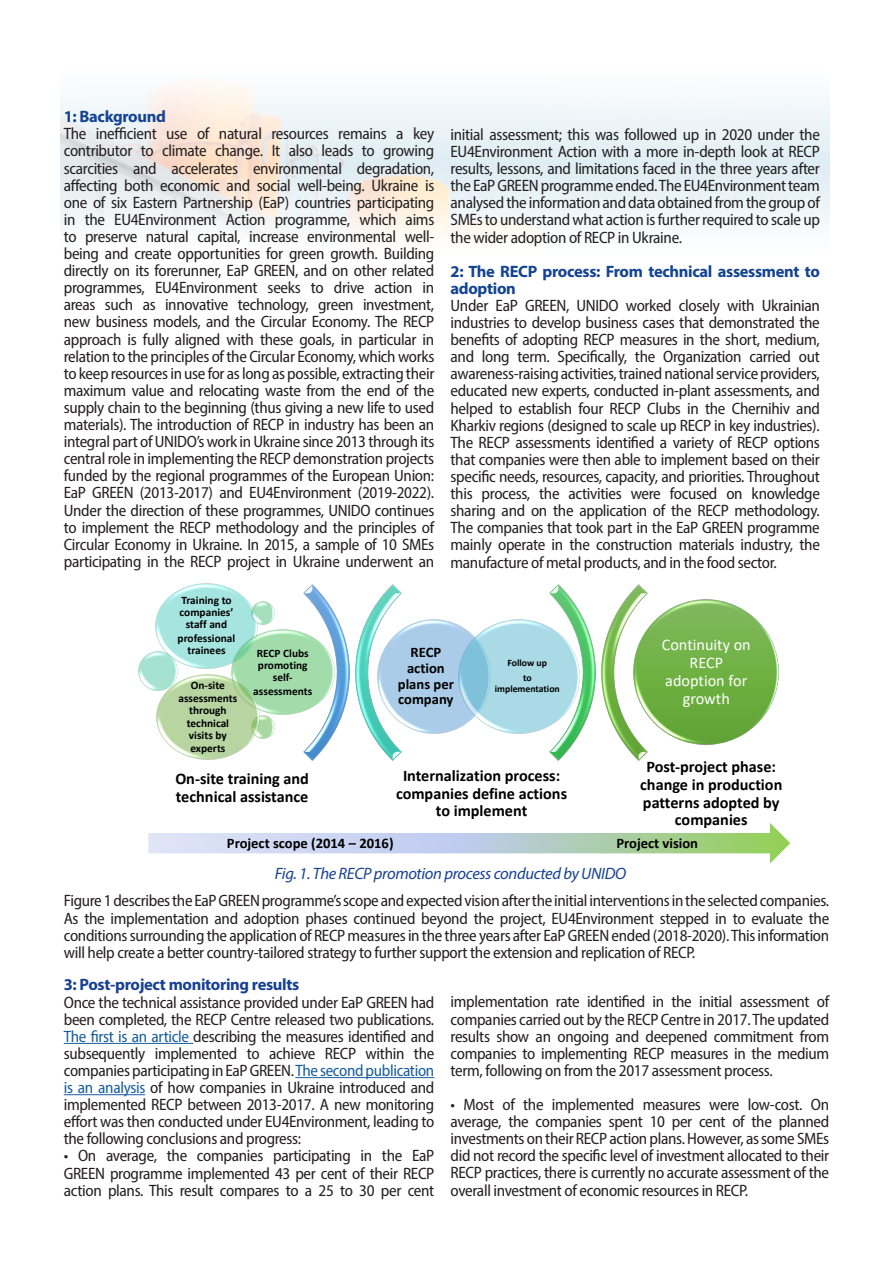
<style>
.page{position:relative;width:893px;height:1263px;background:#fff}
.page>*{position:absolute;margin:0;border:0;box-sizing:border-box;transform-origin:0 0}
.t1{font:semi-condensed 16.5px/17.1px "Myriad Pro";letter-spacing:-.02em;color:#231f20;text-align:justify}
.Chapter_head{font:700 16.5px/17.1px "Myriad Pro";letter-spacing:-.02em;color:#134392}
.t2{font:italic 16.5px "Myriad Pro";letter-spacing:-.02em;color:#174094}
.t3{font:700 16.5px "Myriad Pro";letter-spacing:-.02em;color:#174094}
.t4{font:700 16.2px/17.9px "Calibri";color:#000;text-align:center}
.t5{font:16.2px/17.9px "Calibri";color:#fff;text-align:center}
.t6{font:700 14.55px/15.9px "Calibri";color:#000;text-align:center}
.t7{font:700 11.4px/12.5px "Calibri";color:#000;text-align:center}
.t8{font:700 9.75px/14.5px "Calibri";color:#000;text-align:center}
.s1{color:#175d9e}
</style>
<div class="page">
<img style="left:304px;top:585px;width:45px;height:175px">
<img style="left:356px;top:585px;width:45px;height:175px">
<img style="left:549px;top:585px;width:46px;height:175px">
<img style="left:601px;top:585px;width:46px;height:175px">
<img style="left:377px;top:619px;width:81px;height:114px">
<img style="left:458px;top:619px;width:121px;height:114px">
<img style="left:155px;top:583px;width:103px;height:85px">
<img style="left:138px;top:651px;width:40px;height:40px">
<img style="left:252px;top:601px;width:23px;height:24px">
<img style="left:231px;top:630px;width:103px;height:85px">
<img style="left:259px;top:716px;width:16px;height:23px">
<img style="left:156px;top:674px;width:103px;height:85px">
<img style="left:634px;top:600px;width:145px;height:145px">
<svg style="left:148px;top:823px;width:642px;height:41px"></svg>
<svg style="left:60px;top:85px;width:770px;height:151px;fill:#eff3f6"></svg>
<hr style="left:64px;top:1043px;width:129px;height:1px;background:#175d9e">
<hr style="left:295px;top:1077px;width:139px;height:1px;background:#175d9e">
<hr style="left:64px;top:1094px;width:81px;height:1px;background:#175d9e">
<p class="Chapter_head" style="left:64px;top:108px;width:104px">1: Background</p>
<p class="t1" style="left:64px;top:125px;width:372px">The inefficient use of natural resources remains a key contributor to climate change. It also leads to growing scarcities and accelerates environmental degradation, affecting both economic and social well-being. Ukraine is one of six Eastern Partnership (EaP) countries participating in the EU4Environment Action programme, which aims to preserve natural capital, increase environmental well&shy;being and create opportunities for green growth. Building directly on its forerunner, EaP GREEN, and on other related programmes, EU4Environment seeks to drive action in areas such as innovative technology, green investment, new business models, and the Circular Economy. The RECP approach is fully aligned with these goals, in particular in relation to the principles of the Circular Economy, which works to keep resources in use for as long as possible, extracting their maximum value and relocating waste from the end of the supply chain to the beginning (thus giving a new life to used materials). The introduction of RECP in industry has been an integral part of UNIDO’s work in Ukraine since 2013 through its central role in implementing the RECP demonstration projects funded by the regional programmes of the European Union:<br>EaP GREEN (2013-2017) and EU4Environment (2019-2022).<br>Under the direction of these programmes, UNIDO continues to implement the RECP methodology and the principles of Circular Economy in Ukraine. In 2015, a sample of 10 SMEs participating in the RECP project in Ukraine underwent an</p>
<p class="t1" style="left:451px;top:126px;width:371px">initial assessment; this was followed up in 2020 under the EU4Environment Action with a more in-depth look at RECP results, lessons, and limitations faced in the three years after the EaP GREEN programme ended. The EU4Environment team analysed the information and data obtained from the group of SMEs to understand what action is further required to scale up the wider adoption of RECP in Ukraine.</p>
<p class="Chapter_head" style="left:451px;top:262px;width:371px">2: The RECP process: From technical assessment to adoption</p>
<p class="t1" style="left:451px;top:297px;width:371px">Under EaP GREEN, UNIDO worked closely with Ukrainian industries to develop business cases that demonstrated the benefits of adopting RECP measures in the short, medium, and long term. Specifically, the Organization carried out awareness-raising activities, trained national service providers, educated new experts, conducted in-plant assessments, and helped to establish four RECP Clubs in the Chernihiv and Kharkiv regions (designed to scale up RECP in key industries).<br>The RECP assessments identified a variety of RECP options that companies were then able to implement based on their specific needs, resources, capacity, and priorities. Throughout this process, the activities were focused on knowledge sharing and on the application of the RECP methodology.<br>The companies that took part in the EaP GREEN programme mainly operate in the construction materials industry, the manufacture of metal products, and in the food sector.</p>
<p class="t7" style="left:178px;top:594px;width:59px">Training to companies’ staff and professional trainees</p>
<p class="t7" style="left:178px;top:679px;width:60px">On-site assessments through technical visits by experts</p>
<p class="t7" style="left:253px;top:647px;width:60px">RECP Clubs promoting self&shy;assessments</p>
<p class="t6" style="left:398px;top:643px;width:58px">RECP action plans per company</p>
<p class="t8" style="left:508px;top:656px;width:41px">Follow up to</p>
<p class="t8" style="left:495px;top:681px;width:67px">implementation</p>
<p class="t5" style="left:662px;top:636px;width:91px">Continuity on<br>RECP adoption for growth</p>
<p class="t4" style="left:396px;top:766px;width:173px">Internalization process: companies define actions to implement</p>
<p class="t4" style="left:640px;top:757px;width:144px">Post-project phase: change in production patterns adopted by companies</p>
<p class="t4" style="left:175px;top:769px;width:135px;text-align:left">On-site training and technical assistance</p>
<p class="t6" style="left:227px;top:835px;width:168px">Project scope (2014 – 2016)</p>
<p class="t6" style="left:616px;top:835px;width:83px">Project vision</p>
<p class="t2" style="left:275px;top:863px;width:353px">Fig. 1. The RECP promotion process conducted by UNIDO</p>
<p class="t1" style="left:64px;top:892px;width:767px">Figure 1 describes the EaP GREEN programme’s scope and expected vision after the initial interventions in the selected companies.<br>As the implementation and adoption phases continued beyond the project, EU4Environment stepped in to evaluate the conditions surrounding the application of RECP measures in the three years after EaP GREEN ended (2018-2020). This information will help create a better country-tailored strategy to further support the extension and replication of RECP.</p>
<p class="t3" style="left:64px;top:974px;width:237px">3: Post-project monitoring results</p>
<p class="t1" style="left:64px;top:993px;width:372px">Once the technical assistance provided under EaP GREEN had been completed, the RECP Centre released two publications.<br><span class="s1">The first is an article</span> describing the measures identified and subsequently implemented to achieve RECP within the companies participating in EaP GREEN. <span class="s1">The second publication is an analysis</span> of how companies in Ukraine introduced and implemented RECP between 2013-2017. A new monitoring effort was then conducted under EU4Environment, leading to the following conclusions and progress:</p>
<p class="t1" style="left:64px;top:1147px;width:372px">• On average, the companies participating in the EaP GREEN programme implemented 43 per cent of their RECP action plans. This result compares to a 25 to 30 per cent</p>
<p class="t1" style="left:451px;top:993px;width:380px">implementation rate identified in the initial assessment of companies carried out by the RECP Centre in 2017. The updated results show an ongoing and deepened commitment from companies to implementing RECP measures in the medium term, following on from the 2017 assessment process.</p>
<p class="t1" style="left:451px;top:1096px;width:380px">• Most of the implemented measures were low-cost. On average, the companies spent 10 per cent of the planned investments on their RECP action plans. However, as some SMEs did not record the specific level of investment allocated to their RECP practices, there is currently no accurate assessment of the overall investment of economic resources in RECP.</p>
</div>
